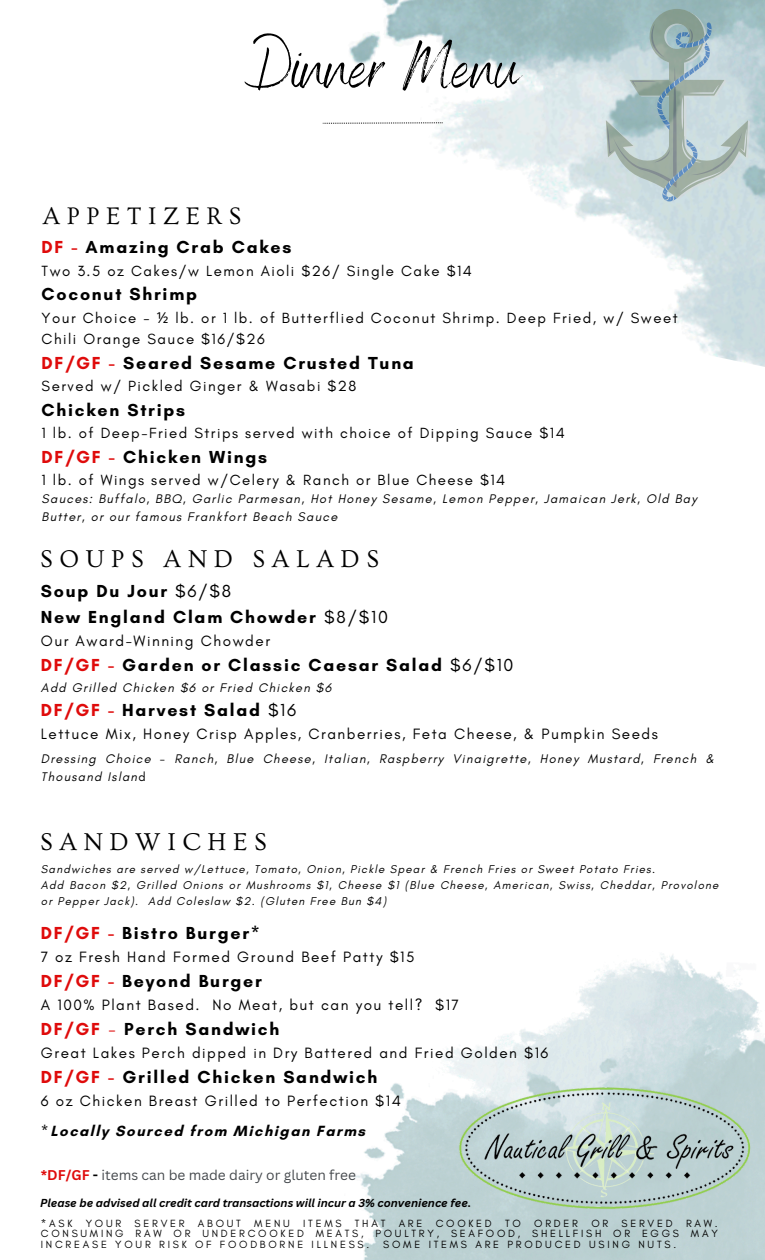
<style>
.page{position:relative;width:765px;height:1260px;background:#fff}
.page>*{position:absolute;margin:0;border:0;box-sizing:border-box;transform-origin:0 0}
.t1{font:67.25px "Benedict";color:#000}
.t2{font:25.5px "Ovo";letter-spacing:.26em;color:#000}
.t3{font:25.12px "Ovo";letter-spacing:.26em;color:#000}
.t4{font:700 17.75px/25.9px "Glacial Indifference";letter-spacing:.1em;color:#000}
.t5{font:15.25px "Glacial Indifference";letter-spacing:.1em;color:#000}
.t6{font:15px/21.5px "Glacial Indifference";letter-spacing:.1em;color:#000}
.t7{font:700 15px "Glacial Indifference";letter-spacing:.1em;color:#000}
.t8{font:13.75px "Canva Sans";color:#464a4e}
.t9{font:italic 12.75px/18.6px "Glacial Indifference";letter-spacing:.1em;color:#000}
.t10{font:italic 11.5px/16px "Glacial Indifference";letter-spacing:.1em;color:#000}
.t11{font:italic 700 11.25px "Canva Sans";color:#000}
.t12{font:10.62px/10.6px "Glacial Indifference";letter-spacing:.26em;color:#000;text-align:justify}
.s1{color:#df0b0b}
.s2{font-family:"Noto Sans"}
.s3{font-weight:400}
.s4{font-style:normal}
.s5{font-weight:400;color:#df0b0b}
.s6{font-weight:400;font-style:italic}
.s7{font-weight:700;color:#df0b0b}
.s8{font-weight:700;color:#000}
</style>
<div class="page">
<img style="left:349px;top:0;width:416px;height:367px">
<img style="left:353px;top:954px;width:412px;height:306px">
<svg style="left:322px;top:122px;width:121px;height:2px"></svg>
<svg style="left:606px;top:9px;width:144px;height:192px;background:#b0c4c6"></svg>
<img style="left:456px;top:1085px;width:294px;height:125px">
<p class="t1" style="left:245px;top:23px;width:277px">Dinner Menu</p>
<p class="t3" style="left:43px;top:202px;width:200px">APPETIZERS</p>
<h1 class="t4" style="left:42px;top:234px;width:251px"><span class="s1">DF -</span> Amazing Crab Cakes</h1>
<h1 class="t6" style="left:42px;top:260px;width:432px">Two 3.5 oz Cakes/w Lemon Aioli $26/ Single Cake $14</h1>
<h1 class="t4" style="left:42px;top:281px;width:157px">Coconut Shrimp</h1>
<h1 class="t6" style="left:42px;top:307px;width:638px">Your Choice - <span class="s2">½</span> lb. or 1 lb. of Butterflied Coconut Shrimp. Deep Fried, w/ Sweet<br>Chili Orange Sauce $16/$26</h1>
<h1 class="t4" style="left:42px;top:350px;width:374px"><span class="s1">DF/GF -</span> Seared Sesame Crusted Tuna</h1>
<h1 class="t6" style="left:42px;top:375px;width:316px">Served w/ Pickled Ginger &amp; Wasabi $28</h1>
<h1 class="t4" style="left:42px;top:396px;width:145px">Chicken Strips</h1>
<h1 class="t6" style="left:42px;top:422px;width:525px">1 lb. of Deep-Fried Strips served with choice of Dipping Sauce $14</h1>
<h1 class="t4" style="left:42px;top:443px;width:227px"><span class="s1">DF/GF -</span> Chicken Wings</h1>
<h1 class="t6" style="left:42px;top:469px;width:465px">1 lb. of Wings served w/Celery &amp; Ranch or Blue Cheese $14</h1>
<h1 class="t9" style="left:42px;top:489px;width:657px;line-height:17.8px">Sauces: Buffalo, BBQ, Garlic Parmesan, Hot Honey Sesame, Lemon Pepper, Jamaican Jerk, Old Bay<br>Butter, or our famous Frankfort Beach Sauce</h1>
<h4 class="t2" style="left:40px;top:545px;width:341px">SOUPS AND SALADS</h4>
<p class="t4" style="left:41px;top:578px;width:349px">Soup Du Jour <span class="s3">$6/$8<br></span>New England Clam Chowder <span class="s3">$8/$10</span></p>
<p class="t5" style="left:41px;top:632px;width:231px">Our Award-Winning Chowder</p>
<p class="t4" style="left:41px;top:652px;width:474px"><span class="s1">DF/GF -</span> Garden or Classic Caesar Salad <span class="s3">$6/$10</span></p>
<p class="t9" style="left:41px;top:678px;width:292px">Add Grilled Chicken $6 or Fried Chicken $6</p>
<p class="t4" style="left:41px;top:697px;width:257px"><span class="s1">DF/GF -</span> Harvest Salad <span class="s3">$16</span></p>
<p class="t5" style="left:41px;top:724px;width:619px">Lettuce Mix, Honey Crisp Apples, Cranberries, Feta Cheese, &amp; Pumpkin Seeds</p>
<p class="t9" style="left:41px;top:749px;width:675px">Dressing Choice - Ranch, Blue Cheese, Italian, Raspberry Vinaigrette, Honey Mustard, French &amp;<br>Thousand Islan<span class="s4">d</span></p>
<p class="t2" style="left:40px;top:828px;width:228px">SANDWICHES</p>
<h3 class="t10" style="left:41px;top:861px;width:616px">Sandwiches are served w/Lettuce, Tomato, Onion, Pickle Spear &amp; French Fries or Sweet Potato Fries.</h3>
<h4 class="t10" style="left:41px;top:877px;width:679px">Add Bacon $2, Grilled Onions or Mushrooms $1, Cheese $1 (Blue Cheese, American, Swiss, Cheddar, Provolone or Pepper Jack). Add Coleslaw $2. (Gluten Free Bun $4)</h4>
<p class="t4" style="left:41px;top:920px;width:221px"><span class="s1">DF/GF -</span> Bistro Burger*</p>
<p class="t5" style="left:41px;top:948px;width:375px">7 oz Fresh Hand Formed Ground Beef Patty $15</p>
<p class="t4" style="left:41px;top:968px;width:223px"><span class="s1">DF/GF -</span> Beyond Burger</p>
<p class="t5" style="left:41px;top:996px;width:420px">A 100% Plant Based. No Meat, but can you tell? $17</p>
<p class="t4" style="left:41px;top:1016px;width:240px"><span class="s1">DF/GF</span> <span class="s5">-</span> Perch Sandwich</p>
<p class="t5" style="left:41px;top:1043px;width:509px">Great Lakes Perch dipped in Dry Battered and Fried Golden $16</p>
<p class="t4" style="left:41px;top:1063px;width:338px"><span class="s1">DF/GF -</span> Grilled Chicken Sandwich</p>
<p class="t5" style="left:41px;top:1091px;width:362px">6 oz Chicken Breast Grilled to Perfection $14</p>
<h4 class="t7" style="left:41px;top:1122px;width:326px"><span class="s6">*</span>Locally Sourced from Michigan Farms</h4>
<p class="t8" style="left:41px;top:1166px;width:317px"><span class="s7">*DF/GF</span> <span class="s8">-</span> items can be made dairy or gluten free</p>
<p class="t11" style="left:40px;top:1195px;width:433px">Please be advised all credit card transactions will incur a 3% convenience fee.</p>
<p class="t12" style="left:41px;top:1217px;width:33px">*ASK</p>
<p class="t12" style="left:86px;top:1217px;width:37px">YOUR</p>
<p class="t12" style="left:135px;top:1217px;width:52px">SERVER</p>
<p class="t12" style="left:198px;top:1217px;width:45px">ABOUT</p>
<p class="t12" style="left:254px;top:1217px;width:37px">MENU</p>
<p class="t12" style="left:303px;top:1217px;width:40px">ITEMS</p>
<p class="t12" style="left:355px;top:1217px;width:32px">THAT</p>
<p class="t12" style="left:399px;top:1217px;width:25px">ARE</p>
<p class="t12" style="left:436px;top:1217px;width:58px">COOKED</p>
<p class="t12" style="left:505px;top:1217px;width:17px">T O</p>
<p class="t12" style="left:534px;top:1217px;width:45px">ORDER</p>
<p class="t12" style="left:591px;top:1217px;width:18px">O R</p>
<p class="t12" style="left:622px;top:1217px;width:53px">SERVED</p>
<p class="t12" style="left:41px;top:1217px;width:678px;text-indent:645px">RAW.<br>CONSUMING RAW OR UNDERCOOKED MEATS, POULTRY, SEAFOOD, SHELLFISH OR EGGS MAY INCREASE YOUR RISK OF FOODBORNE ILLNESS.</p>
<p class="t12" style="left:383px;top:1239px;width:294px">SOME ITEMS ARE PRODUCED USING NUTS.</p>
</div>
